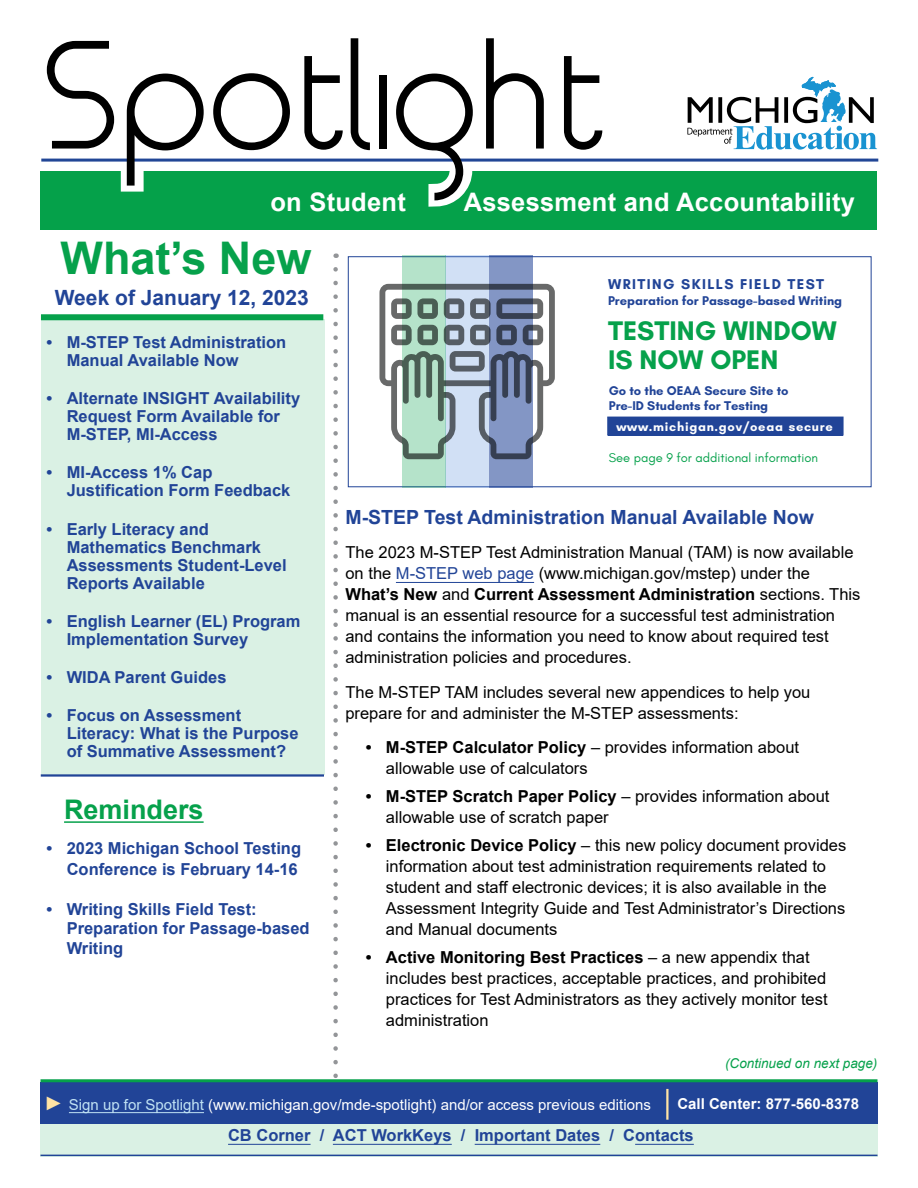
<style>
.page{position:relative;width:918px;height:1188px;background:#fff}
.page>*{position:absolute;margin:0;border:0;box-sizing:border-box;transform-origin:0 0}
.t1{font:700 45px "Arial";color:#06a14b}
.t2{font:700 27.45px/29.1px "Glacial Indifference";color:#06a14b}
.t3{font:700 27px "Arial";color:#06a14b}
.t4{font:700 25.5px "Arial";letter-spacing:.01em;color:#fff}
.t5{font:700 21px "Arial";color:#214497}
.t6{font:700 19.5px "Arial";color:#214497}
.t7{font:16.5px/21px "Arial";color:#000}
.t8{font:700 16.5px/18px "Arial";color:#214497}
.t9{font:15px "Arial";color:#fff}
.t10{font:700 15px "Arial";color:#fff}
.t11{font:700 14.55px "Glacial Indifference";letter-spacing:.1em;color:#214497}
.t12{font:italic 13.5px "Arial";color:#06a14b}
.t13{font:700 12.9px/15px "Glacial Indifference";color:#214497}
.t14{font:12.9px "Glacial Indifference";color:#06a14b}
.t15{font:700 12.9px "Glacial Indifference";letter-spacing:.055em;color:#fff}
.s1{color:#214497}
.s2{font-weight:700}
.s3{font-weight:700;font-style:italic;font-size:19.5px;color:#ffe3a4}
.s4{color:#c0e2f4}
</style>
<div class="page">
<svg style="left:333px;top:269px;width:5px;height:809px"></svg>
<div style="left:40px;top:1082px;width:838px;height:42px;background:#214497"></div>
<hr style="left:40px;top:1079px;width:838px;height:3px;background:#06a14b">
<div style="left:40px;top:1124px;width:838px;height:33px;background:#daf1e4"></div>
<hr style="left:40px;top:1155px;width:838px;height:1px;background:#214497">
<div style="left:41px;top:319px;width:283px;height:456px;background:#daf1e4"></div>
<div style="left:348px;top:256px;width:524px;height:231px;border:1px solid #214497"></div>
<hr style="left:41px;top:774px;width:283px;height:3px;background:#214497">
<hr style="left:666px;top:1089px;width:3px;height:31px;background:#ffe3a4">
<hr style="left:635px;top:1144px;width:59px;height:1px;background:#214497">
<hr style="left:475px;top:1144px;width:125px;height:1px;background:#214497">
<hr style="left:333px;top:1144px;width:119px;height:1px;background:#214497">
<hr style="left:228px;top:1144px;width:83px;height:1px;background:#214497">
<hr style="left:69px;top:1112px;width:135px;height:1px;background:#c0e2f4">
<div style="left:41px;top:314px;width:282px;height:6px;background:#06a14b"></div>
<div style="left:608px;top:417px;width:235px;height:18px;background:#214497"></div>
<hr style="left:64px;top:821px;width:140px;height:2px;background:#06a14b">
<hr style="left:396px;top:582px;width:138px;height:1px;background:#214497">
<div style="left:40px;top:172px;width:837px;height:58px;background:#05a14a"></div>
<hr style="left:41px;top:159px;width:837px;height:3px;background:#214696">
<svg style="left:687px;top:77px;width:190px;height:73px"></svg>
<svg style="left:40px;top:38px;width:579px;height:169px"></svg>
<div style="left:446px;top:256px;width:43px;height:232px;background:#d1e0f5"></div>
<svg style="left:489px;top:256px;width:43px;height:232px;background:#7f92c2"></svg>
<svg style="left:402px;top:256px;width:44px;height:232px;background:#aeddc6"></svg>
<svg style="left:379px;top:284px;width:176px;height:175px"></svg>
<p class="t4" style="left:270px;top:185px;width:137px">on Student</p>
<p class="t4" style="left:464px;top:185px;width:393px">Assessment and Accountability</p>
<h1 class="t1" style="left:61px;top:226px;width:252px">What’s New</h1>
<p class="t5" style="left:55px;top:282px;width:256px">Week of January 12, 2023</p>
<p class="t8" style="left:67px;top:333px;width:221px;text-indent:-20px">• M-STEP Test Administration<br>Manual Available Now</p>
<p class="t8" style="left:67px;top:390px;width:235px;text-indent:-20px">• Alternate INSIGHT Availability<br>Request Form Available for<br>M-STEP, MI-Access</p>
<p class="t8" style="left:67px;top:464px;width:225px;text-indent:-20px">• MI-Access 1% Cap<br>Justification Form Feedback</p>
<p class="t8" style="left:67px;top:520px;width:222px;text-indent:-20px">• Early Literacy and<br>Mathematics Benchmark<br>Assessments Student-Level<br>Reports Available</p>
<p class="t8" style="left:67px;top:612px;width:235px;text-indent:-20px">• English Learner (EL) Program<br>Implementation Survey</p>
<p class="t8" style="left:46px;top:669px;width:182px">• WIDA Parent Guides</p>
<p class="t8" style="left:67px;top:707px;width:233px;text-indent:-20px">• Focus on Assessment<br>Literacy: What is the Purpose of Summative Assessment?</p>
<p class="t11" style="left:608px;top:275px;width:218px">WRITING SKILLS FIELD TEST</p>
<p class="t13" style="left:608px;top:293px;width:236px">Preparation for Passage-based Writing</p>
<h2 class="t2" style="left:608px;top:316px;width:230px">TESTING WINDOW<br>IS NOW OPEN</h2>
<p class="t13" style="left:609px;top:383px;width:181px">Go to the OEAA Secure Site to<br>Pre-ID Students for Testing</p>
<h6 class="t15" style="left:616px;top:418px;width:218px">www.michigan.gov/oeaa secure</h6>
<p class="t14" style="left:609px;top:450px;width:211px">See page 9 for additional information</p>
<p class="t6" style="left:345px;top:503px;width:470px">M-STEP Test Administration Manual Available Now</p>
<p class="t7" style="left:345px;top:542px;width:516px">The 2023 M-STEP Test Administration Manual (TAM) is now available on the <span class="s1">M-STEP web page</span> (www.michigan.gov/mstep) under the <span class="s2">What’s New</span> and <span class="s2">Current Assessment Administration</span> sections. This manual is an essential resource for a successful test administration and contains the information you need to know about required test administration policies and procedures.</p>
<p class="t7" style="left:345px;top:682px;width:466px">The M-STEP TAM includes several new appendices to help you prepare for and administer the M-STEP assessments:</p>
<p class="t7" style="left:386px;top:737px;width:415px;text-indent:-20px"><span class="s2">• M-STEP Calculator Policy</span> – provides information about allowable use of calculators</p>
<p class="t7" style="left:386px;top:786px;width:445px;text-indent:-20px"><span class="s2">• M-STEP Scratch Paper Policy</span> – provides information about allowable use of scratch paper</p>
<p class="t7" style="left:386px;top:835px;width:462px;text-indent:-20px"><span class="s2">• Electronic Device Policy</span> – this new policy document provides information about test administration requirements related to student and staff electronic devices; it is also available in the Assessment Integrity Guide and Test Administrator’s Directions and Manual documents</p>
<p class="t7" style="left:386px;top:946px;width:443px;text-indent:-20px"><span class="s2">• Active Monitoring Best Practices</span> – a new appendix that includes best practices, acceptable practices, and prohibited practices for Test Administrators as they actively monitor test administration</p>
<p class="t12" style="left:725px;top:1054px;width:154px">(Continued on next page)</p>
<p class="t9" style="left:44px;top:1094px;width:608px"><span class="s3">►</span> <span class="s4">Sign up for Spotlight</span> (www.michigan.gov/mde-spotlight) and/or access previous editions</p>
<p class="t10" style="left:677px;top:1093px;width:183px">Call Center: 877-560-8378</p>
<p class="t8" style="left:228px;top:1127px;width:467px">CB Corner / ACT WorkKeys / Important Dates / Contacts</p>
<h2 class="t3" style="left:64px;top:791px;width:141px">Reminders</h2>
<p class="t8" style="left:46px;top:838px;width:256px;line-height:21px;text-align:right">• 2023 Michigan School Testing<br>Conference is February 14-16</p>
<p class="t8" style="left:67px;top:899px;width:244px;line-height:19.5px;text-indent:-20px">• Writing Skills Field Test:<br>Preparation for Passage-based<br>Writing</p>
</div>
